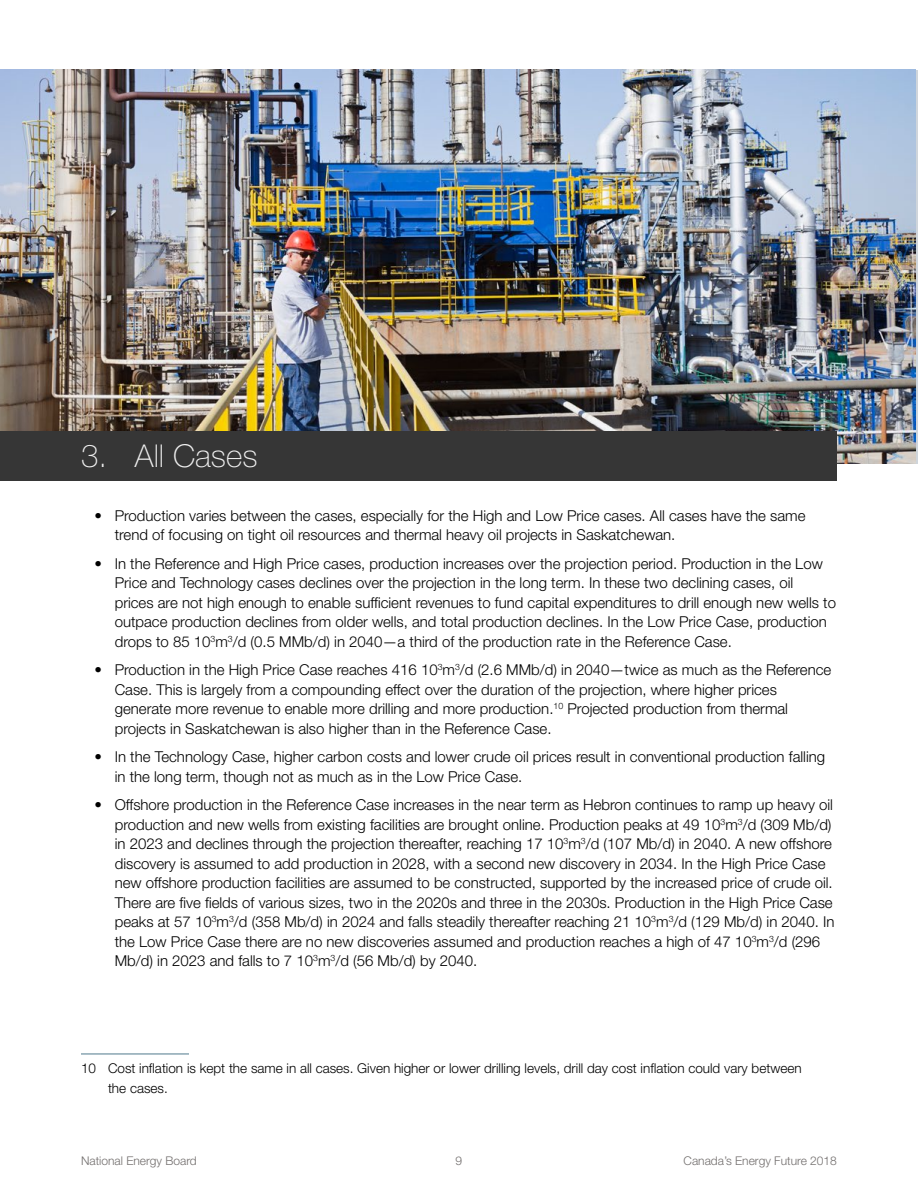
<style>
.page{position:relative;width:918px;height:1188px;background:#fff}
.page>*{position:absolute;margin:0;border:0;box-sizing:border-box;transform-origin:0 0}
.t1{font:100 31.5px "Helvetica Neue LT Std";color:#f0f0f0}
.t2{font:300 15px/19.5px "Helvetica Neue LT Std";color:#000}
.t3{font:300 13.5px/19.5px "Helvetica Neue LT Std";color:#000}
.t4{font:300 12px "Helvetica Neue LT Std";color:#726e6d}
</style>
<div class="page">
<img style="left:0;top:70px;width:915px;height:394px">
<div style="left:0;top:431px;width:837px;height:50px;background:#363636"></div>
<hr style="left:81px;top:1054px;width:108px;height:1px;background:#507a8d">
<h1 class="t1" style="left:81px;top:438px;width:178px">3. All Cases</h1>
<p class="t2" style="left:115px;top:505px;width:692px;text-indent:-20px">• Production varies between the cases, especially for the High and Low Price cases. All cases have the same trend of focusing on tight oil resources and thermal heavy oil projects in Saskatchewan.</p>
<p class="t2" style="left:115px;top:553px;width:723px;text-indent:-20px">• In the Reference and High Price cases, production increases over the projection period. Production in the Low Price and Technology cases declines over the projection in the long term. In these two declining cases, oil<br>prices are not high enough to enable sufficient revenues to fund capital expenditures to drill enough new wells to outpace production declines from older wells, and total production declines. In the Low Price Case, production drops to 85 10<sup>3</sup>m<sup>3</sup>/d (0.5 MMb/d) in 2040—a third of the production rate in the Reference Case.</p>
<p class="t2" style="left:115px;top:660px;width:718px;text-indent:-20px">• Production in the High Price Case reaches 416 10<sup>3</sup>m<sup>3</sup>/d (2.6 MMb/d) in 2040—twice as much as the Reference Case. This is largely from a compounding effect over the duration of the projection, where higher prices generate more revenue to enable more drilling and more production.<sup>10</sup> Projected production from thermal projects in Saskatchewan is also higher than in the Reference Case.</p>
<p class="t2" style="left:115px;top:747px;width:712px;text-indent:-20px">• In the Technology Case, higher carbon costs and lower crude oil prices result in conventional production falling in the long term, though not as much as in the Low Price Case.</p>
<p class="t2" style="left:115px;top:795px;width:721px;text-indent:-20px">• Offshore production in the Reference Case increases in the near term as Hebron continues to ramp up heavy oil production and new wells from existing facilities are brought online. Production peaks at 49 10<sup>3</sup>m<sup>3</sup>/d (309 Mb/d) in 2023 and declines through the projection thereafter, reaching 17 10<sup>3</sup>m<sup>3</sup>/d (107 Mb/d) in 2040. A new offshore discovery is assumed to add production in 2028, with a second new discovery in 2034. In the High Price Case new offshore production facilities are assumed to be constructed, supported by the increased price of crude oil.<br>There are five fields of various sizes, two in the 2020s and three in the 2030s. Production in the High Price Case peaks at 57 10<sup>3</sup>m<sup>3</sup>/d (358 Mb/d) in 2024 and falls steadily thereafter reaching 21 10<sup>3</sup>m<sup>3</sup>/d (129 Mb/d) in 2040. In the Low Price Case there are no new discoveries assumed and production reaches a high of 47 10<sup>3</sup>m<sup>3</sup>/d (296<br>Mb/d) in 2023 and falls to 7 10<sup>3</sup>m<sup>3</sup>/d (56 Mb/d) by 2040.</p>
<p class="t3" style="left:108px;top:1059px;width:695px;text-indent:-27px">10 Cost inflation is kept the same in all cases. Given higher or lower drilling levels, drill day cost inflation could vary between the cases.</p>
<p class="t4" style="left:81px;top:1154px;width:117px">National Energy Board</p>
<p class="t4" style="left:456px;top:1154px;width:8px">9</p>
<p class="t4" style="left:684px;top:1154px;width:155px">Canada’s Energy Future 2018</p>
</div>
